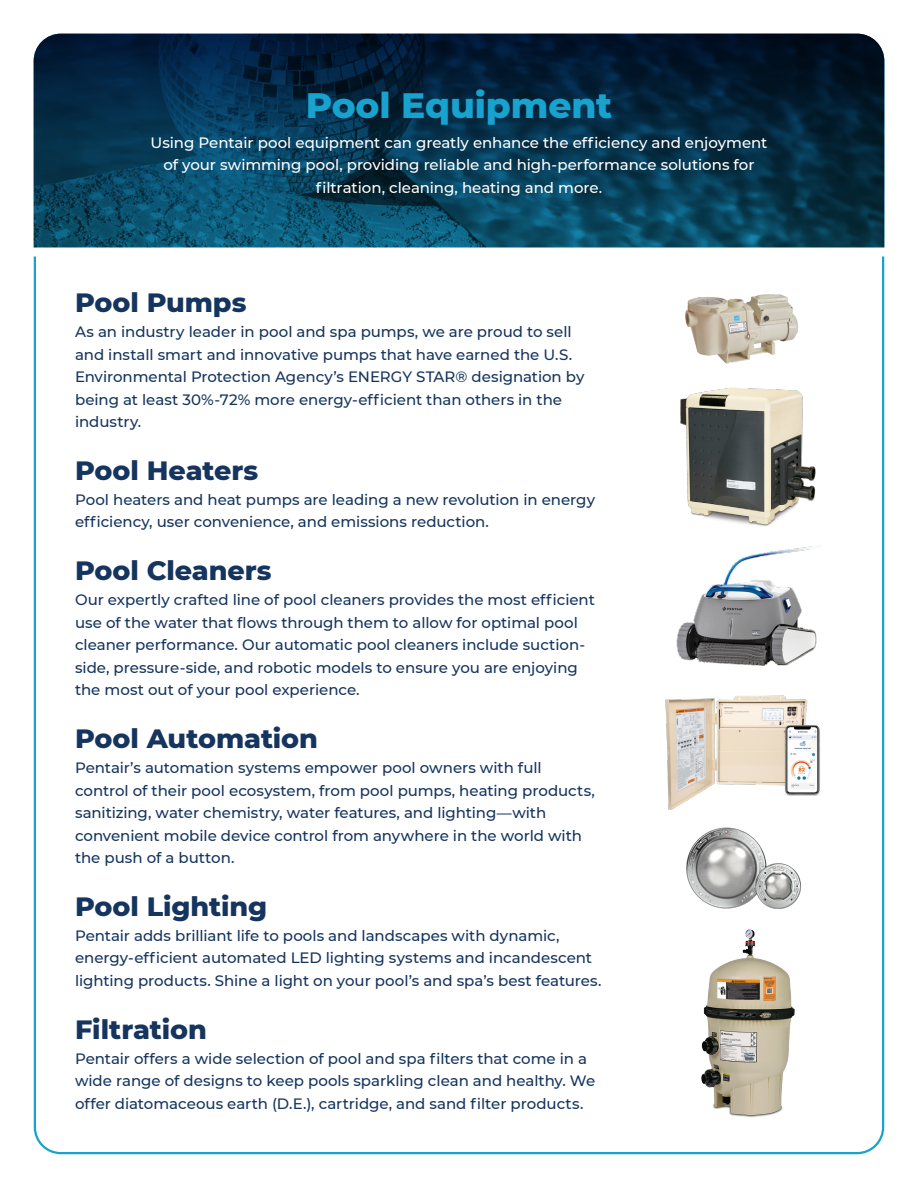
<style>
.page{position:relative;width:918px;height:1188px;background:#fff}
.page>*{position:absolute;margin:0;border:0;box-sizing:border-box;transform-origin:0 0}
.t1{font:800 36px "Montserrat";letter-spacing:-.005em;color:#18a2ce}
.t2{font:800 27px "Montserrat";letter-spacing:-.005em;color:#15345e}
.t3{font:500 15px/22.5px "Montserrat";letter-spacing:-.005em;color:#15345e}
.t4{font:500 15px/22.5px "Montserrat";letter-spacing:-.005em;color:#fff;text-align:center}
</style>
<div class="page">
<svg style="left:34px;top:34px;width:850px;height:214px;background:#06344d"></svg>
<img style="left:680px;top:387px;width:136px;height:139px">
<img style="left:685px;top:294px;width:114px;height:70px">
<img style="left:676px;top:545px;width:145px;height:121px">
<img style="left:665px;top:695px;width:155px;height:115px">
<img style="left:686px;top:827px;width:115px;height:82px">
<img style="left:701px;top:929px;width:94px;height:188px">
<p class="t1" style="left:306px;top:79px;width:308px">Pool Equipment</p>
<p class="t4" style="left:151px;top:131px;width:618px">Using Pentair pool equipment can greatly enhance the efficiency and enjoyment of your swimming pool, providing reliable and high-performance solutions for filtration, cleaning, heating and more.</p>
<p class="t2" style="left:75px;top:283px;width:173px">Pool Pumps</p>
<p class="t3" style="left:75px;top:320px;width:511px">As an industry leader in pool and spa pumps, we are proud to sell and install smart and innovative pumps that have earned the U.S.<br>Environmental Protection Agency’s ENERGY STAR® designation by being at least 30%-72% more energy-efficient than others in the industry.</p>
<p class="t2" style="left:75px;top:450px;width:185px">Pool Heaters</p>
<p class="t3" style="left:75px;top:488px;width:522px">Pool heaters and heat pumps are leading a new revolution in energy efficiency, user convenience, and emissions reduction.</p>
<p class="t2" style="left:75px;top:551px;width:198px">Pool Cleaners</p>
<p class="t3" style="left:75px;top:588px;width:521px">Our expertly crafted line of pool cleaners provides the most efficient use of the water that flows through them to allow for optimal pool cleaner performance. Our automatic pool cleaners include suction&shy;side, pressure-side, and robotic models to ensure you are enjoying the most out of your pool experience.</p>
<p class="t2" style="left:75px;top:719px;width:245px">Pool Automation</p>
<p class="t3" style="left:75px;top:756px;width:521px">Pentair’s automation systems empower pool owners with full control of their pool ecosystem, from pool pumps, heating products, sanitizing, water chemistry, water features, and lighting—with convenient mobile device control from anywhere in the world with the push of a button.</p>
<p class="t2" style="left:75px;top:886px;width:194px">Pool Lighting</p>
<p class="t3" style="left:75px;top:924px;width:528px">Pentair adds brilliant life to pools and landscapes with dynamic, energy-efficient automated LED lighting systems and incandescent lighting products. Shine a light on your pool’s and spa’s best features.</p>
<p class="t2" style="left:75px;top:1009px;width:133px">Filtration</p>
<p class="t3" style="left:75px;top:1047px;width:522px">Pentair offers a wide selection of pool and spa filters that come in a wide range of designs to keep pools sparkling clean and healthy. We offer diatomaceous earth (D.E.), cartridge, and sand filter products.</p>
</div>
